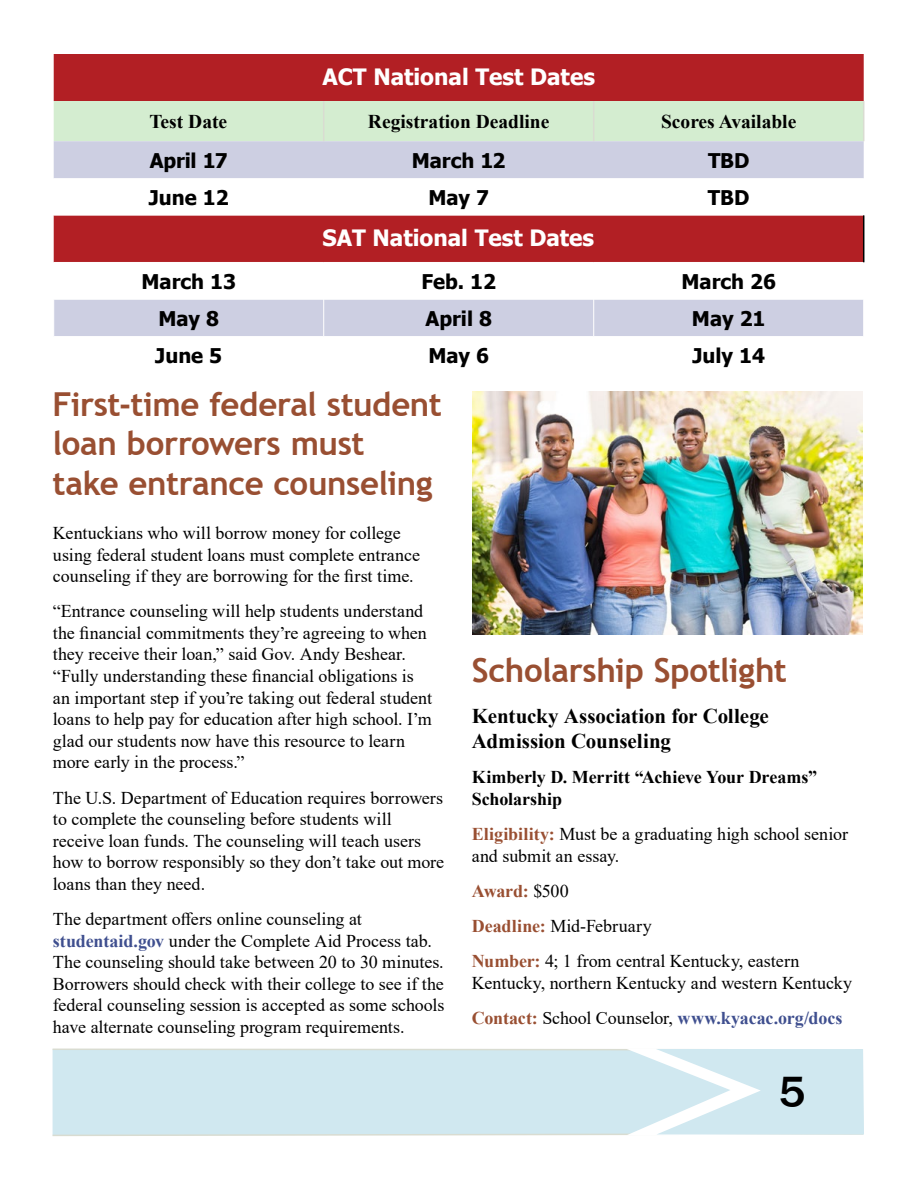
<style>
.page{position:relative;width:918px;height:1188px;background:#fff}
.page>*{position:absolute;margin:0;border:0;box-sizing:border-box;transform-origin:0 0}
.t1{font:500 45px "Franklin Gothic";color:#000}
.t2{font:700 33px/39.6px "Trebuchet MS";letter-spacing:-.01em;color:#994f32}
.t3{font:700 22.5px "Tahoma";color:#fff}
.t4{font:700 21px/25.2px "Times New Roman";letter-spacing:-.005em;color:#000}
.t5{font:700 20.25px "Tahoma";color:#000}
.t6{font:700 19.5px "Times New Roman";color:#000}
.t7{font:18px/21.6px "Times New Roman";color:#000}
.t8{font:700 18px/21.6px "Times New Roman";letter-spacing:-.005em;color:#000}
.s1{font-weight:700;color:#3f4f8f}
.s2{font-weight:700;color:#994f32}
</style>
<div class="page">
<div style="left:52px;top:1048px;width:573px;height:88px;background:#d0e8f0"></div>
<svg style="left:625px;top:1049px;width:239px;height:86px;background:#d6eaf1"></svg>
<div style="left:54px;top:54px;width:810px;height:47px;background:#b21f24"></div>
<div style="left:54px;top:101px;width:809px;height:40px;background:#d4edd0"></div>
<svg style="left:54px;top:141px;width:810px;height:121px;background:#be6e79"></svg>
<svg style="left:54px;top:178px;width:810px;height:37px"></svg>
<div style="left:54px;top:299px;width:809px;height:37px;background:#cdcfe2"></div>
<hr style="left:323px;top:101px;width:1px;height:40px;background:#d9dcd1">
<hr style="left:593px;top:101px;width:1px;height:40px;background:#d9dcd1">
<hr style="left:863px;top:101px;width:1px;height:40px;background:#d9dcd1">
<hr style="left:323px;top:300px;width:1px;height:36px;background:#fff">
<hr style="left:593px;top:300px;width:1px;height:36px;background:#fff">
<hr style="left:323px;top:263px;width:1px;height:37px;background:#fff">
<hr style="left:593px;top:263px;width:1px;height:37px;background:#fff">
<hr style="left:863px;top:215px;width:1px;height:47px;background:#000">
<img style="left:472px;top:392px;width:391px;height:242px">
<p class="t3" style="left:323px;top:61px;width:274px">ACT National Test Dates</p>
<p class="t6" style="left:149px;top:107px;width:79px">Test Date</p>
<p class="t6" style="left:368px;top:107px;width:183px">Registration Deadline</p>
<p class="t6" style="left:661px;top:107px;width:137px">Scores Available</p>
<p class="t5" style="left:150px;top:146px;width:79px">April 17</p>
<p class="t5" style="left:412px;top:146px;width:95px">March 12</p>
<p class="t5" style="left:708px;top:146px;width:43px">TBD</p>
<p class="t5" style="left:149px;top:183px;width:81px">June 12</p>
<p class="t5" style="left:428px;top:183px;width:62px">May 7</p>
<p class="t5" style="left:708px;top:183px;width:43px">TBD</p>
<p class="t3" style="left:323px;top:222px;width:273px">SAT National Test Dates</p>
<p class="t5" style="left:142px;top:267px;width:96px">March 13</p>
<p class="t5" style="left:421px;top:267px;width:76px">Feb. 12</p>
<p class="t5" style="left:682px;top:267px;width:96px">March 26</p>
<p class="t5" style="left:158px;top:304px;width:62px">May 8</p>
<p class="t5" style="left:425px;top:304px;width:68px">April 8</p>
<p class="t5" style="left:692px;top:304px;width:75px">May 21</p>
<p class="t5" style="left:155px;top:341px;width:68px">June 5</p>
<p class="t5" style="left:428px;top:341px;width:62px">May 6</p>
<p class="t5" style="left:692px;top:341px;width:74px">July 14</p>
<h2 class="t2" style="left:53px;top:384px;width:391px">First-time federal student loan borrowers must<br>take entrance counseling</h2>
<p class="t7" style="left:53px;top:522px;width:369px">Kentuckians who will borrow money for college using federal student loans must complete entrance counseling if they are borrowing for the first time.</p>
<p class="t7" style="left:53px;top:600px;width:381px">“Entrance counseling will help students understand the financial commitments they’re agreeing to when they receive their loan,” said Gov. Andy Beshear. “Fully understanding these financial obligations is an important step if you’re taking out federal student loans to help pay for education after high school. I’m glad our students now have this resource to learn more early in the process.”</p>
<p class="t7" style="left:53px;top:786px;width:393px">The U.S. Department of Education requires borrowers to complete the counseling before students will receive loan funds. The counseling will teach users how to borrow responsibly so they don’t take out more loans than they need.</p>
<p class="t7" style="left:53px;top:908px;width:393px">The department offers online counseling at <span class="s1">studentaid.gov</span> under the Complete Aid Process tab.<br>The counseling should take between 20 to 30 minutes.<br>Borrowers should check with their college to see if the federal counseling session is accepted as some schools have alternate counseling program requirements.</p>
<h2 class="t2" style="left:472px;top:650px;width:317px">Scholarship Spotlight</h2>
<p class="t4" style="left:472px;top:703px;width:299px">Kentucky Association for College<br>Admission Counseling</p>
<p class="t8" style="left:472px;top:766px;width:347px">Kimberly D. Merritt “Achieve Your Dreams”<br>Scholarship</p>
<p class="t7" style="left:472px;top:823px;width:378px"><span class="s2">Eligibility:</span> Must be a graduating high school senior and submit an essay.</p>
<p class="t7" style="left:472px;top:873px;width:329px;line-height:35.1px"><span class="s2">Award:</span> $500<br><span class="s2">Deadline:</span> Mid-February<br><span class="s2">Number:</span> 4; 1 from central Kentucky, eastern</p>
<p class="t7" style="left:472px;top:964px;width:382px;line-height:35.1px">Kentucky, northern Kentucky and western Kentucky<br><span class="s2">Contact:</span> School Counselor, <span class="s1">www.kyacac.org/docs</span></p>
<h1 class="t1" style="left:779px;top:1065px;width:28px">5</h1>
</div>
